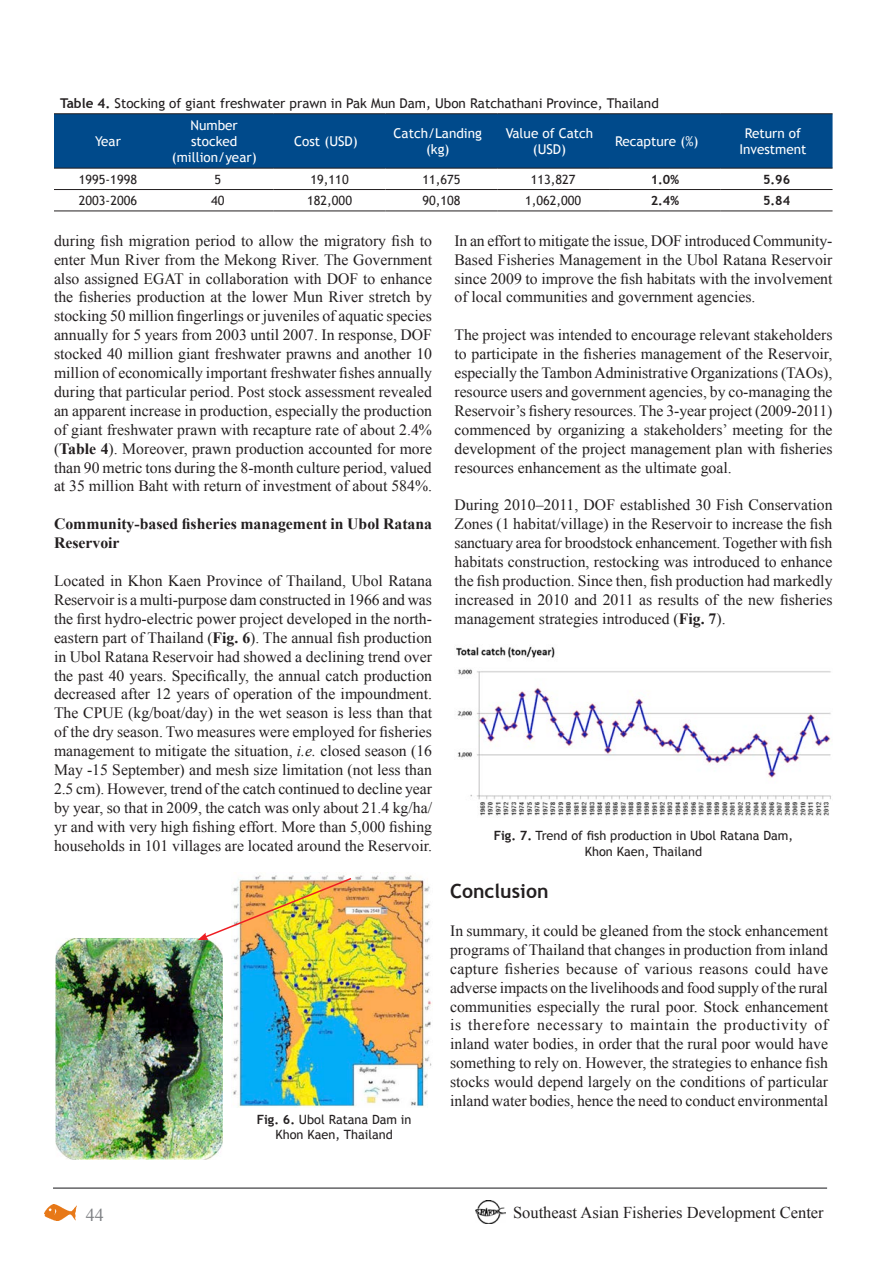
<style>
.page{position:relative;width:893px;height:1263px;background:#fff}
.page>*{position:absolute;margin:0;border:0;box-sizing:border-box;transform-origin:0 0}
.Headline{font:700 19.5px "Trebuchet MS";color:#231f20}
.t1{font:18px "Times New Roman";color:#808285}
.t2{font:16.5px "Times New Roman";color:#231f20}
.Text{font:15.75px/18.9px "Times New Roman";color:#231f20;text-align:justify}
.Text-2{font:700 15.75px/18.9px "Times New Roman";color:#231f20}
.box{font:13.5px/16.2px "Trebuchet MS";color:#fff;text-align:center}
.Box{font:13.5px "Trebuchet MS";color:#231f20}
.Box-2{font:13.5px "Trebuchet MS";color:#fff}
.box-2{font:12.75px/15.3px "Trebuchet MS";color:#231f20;text-align:center}
.Box-3{font:12.75px/15.3px "Trebuchet MS";color:#231f20;text-align:center}
.box-3{font:700 12.75px "Trebuchet MS";color:#231f20}
.s1{font-weight:700}
.s2{font-style:italic}
</style>
<div class="page">
<img style="left:45px;top:1205px;width:32px;height:16px">
<img style="left:475px;top:1200px;width:31px;height:23px">
<hr style="left:53px;top:1187px;width:774px;height:2px;background:#636366">
<img style="left:57px;top:939px;width:164px;height:219px">
<div style="left:54px;top:936px;width:170px;height:225px;border:2px solid #fff"></div>
<img style="left:233px;top:875px;width:199px;height:232px">
<img style="left:197px;top:877px;width:156px;height:63px">
<div style="left:54px;top:114px;width:778px;height:54px;background:#004a8b"></div>
<hr style="left:54px;top:113px;width:108px;height:1px;background:#231f20">
<hr style="left:162px;top:113px;width:112px;height:1px;background:#231f20">
<hr style="left:274px;top:113px;width:111px;height:1px;background:#231f20">
<hr style="left:385px;top:113px;width:112px;height:1px;background:#231f20">
<hr style="left:497px;top:113px;width:112px;height:1px;background:#231f20">
<hr style="left:609px;top:113px;width:112px;height:1px;background:#231f20">
<hr style="left:721px;top:113px;width:111px;height:1px;background:#231f20">
<hr style="left:54px;top:168px;width:108px;height:1px;background:#231f20">
<hr style="left:162px;top:168px;width:112px;height:1px;background:#231f20">
<hr style="left:274px;top:168px;width:111px;height:1px;background:#231f20">
<hr style="left:385px;top:168px;width:112px;height:1px;background:#231f20">
<hr style="left:497px;top:168px;width:112px;height:1px;background:#231f20">
<hr style="left:609px;top:168px;width:112px;height:1px;background:#231f20">
<hr style="left:721px;top:168px;width:111px;height:1px;background:#231f20">
<hr style="left:54px;top:189px;width:108px;height:1px;background:#231f20">
<hr style="left:162px;top:189px;width:112px;height:1px;background:#231f20">
<hr style="left:274px;top:189px;width:111px;height:1px;background:#231f20">
<hr style="left:385px;top:189px;width:112px;height:1px;background:#231f20">
<hr style="left:497px;top:189px;width:112px;height:1px;background:#231f20">
<hr style="left:609px;top:189px;width:112px;height:1px;background:#231f20">
<hr style="left:721px;top:189px;width:111px;height:1px;background:#231f20">
<hr style="left:54px;top:211px;width:108px;height:1px;background:#231f20">
<hr style="left:162px;top:211px;width:112px;height:1px;background:#231f20">
<hr style="left:274px;top:211px;width:111px;height:1px;background:#231f20">
<hr style="left:385px;top:211px;width:112px;height:1px;background:#231f20">
<hr style="left:497px;top:211px;width:112px;height:1px;background:#231f20">
<hr style="left:609px;top:211px;width:112px;height:1px;background:#231f20">
<hr style="left:721px;top:211px;width:111px;height:1px;background:#231f20">
<img style="left:456px;top:646px;width:375px;height:170px">
<p class="Box" style="left:60px;top:95px;width:600px"><span class="s1">Table 4.</span> Stocking of giant freshwater prawn in Pak Mun Dam, Ubon Ratchathani Province, Thailand</p>
<p class="Box-2" style="left:95px;top:133px;width:27px">Year</p>
<p class="box" style="left:172px;top:117px;width:86px">Number stocked (million/year)</p>
<p class="box" style="left:294px;top:133px;width:65px">Cost (USD)</p>
<p class="box" style="left:393px;top:125px;width:90px">Catch/Landing (kg)</p>
<p class="box" style="left:506px;top:125px;width:89px">Value of Catch (USD)</p>
<p class="box" style="left:615px;top:133px;width:85px">Recapture (%)</p>
<p class="box" style="left:739px;top:125px;width:69px">Return of<br>Investment</p>
<p class="box-2" style="left:79px;top:172px;width:60px">1995-1998</p>
<p class="box-2" style="left:215px;top:172px;width:8px">5</p>
<p class="box-2" style="left:311px;top:172px;width:40px">19,110</p>
<p class="box-2" style="left:422px;top:172px;width:40px">11,675</p>
<p class="box-2" style="left:531px;top:172px;width:46px">113,827</p>
<p class="box-3" style="left:651px;top:171px;width:30px">1.0%</p>
<p class="box-3" style="left:763px;top:171px;width:29px">5.96</p>
<p class="box-2" style="left:79px;top:193px;width:60px">2003-2006</p>
<p class="box-2" style="left:211px;top:193px;width:15px">40</p>
<p class="box-2" style="left:307px;top:193px;width:46px">182,000</p>
<p class="box-2" style="left:422px;top:193px;width:40px">90,108</p>
<p class="box-2" style="left:525px;top:193px;width:58px">1,062,000</p>
<p class="box-3" style="left:651px;top:192px;width:30px">2.4%</p>
<p class="box-3" style="left:763px;top:192px;width:29px">5.84</p>
<p class="Text" style="left:54px;top:231px;width:380px">during fish migration period to allow the migratory fish to enter Mun River from the Mekong River. The Government also assigned EGAT in collaboration with DOF to enhance the fisheries production at the lower Mun River stretch by stocking 50 million fingerlings or juveniles of aquatic species annually for 5 years from 2003 until 2007. In response, DOF stocked 40 million giant freshwater prawns and another 10 million of economically important freshwater fishes annually during that particular period. Post stock assessment revealed an apparent increase in production, especially the production of giant freshwater prawn with recapture rate of about 2.4% (<span class="s1">Table 4</span>). Moreover, prawn production accounted for more than 90 metric tons during the 8-month culture period, valued at 35 million Baht with return of investment of about 584%.</p>
<p class="Text-2" style="left:54px;top:514px;width:380px">Community-based fisheries management in Ubol Ratana<br>Reservoir</p>
<p class="Text" style="left:54px;top:571px;width:380px">Located in Khon Kaen Province of Thailand, Ubol Ratana Reservoir is a multi-purpose dam constructed in 1966 and was the first hydro-electric power project developed in the north&shy;eastern part of Thailand (<span class="s1">Fig. 6</span>). The annual fish production in Ubol Ratana Reservoir had showed a declining trend over the past 40 years. Specifically, the annual catch production decreased after 12 years of operation of the impoundment.<br>The CPUE (kg/boat/day) in the wet season is less than that of the dry season. Two measures were employed for fisheries management to mitigate the situation, <span class="s2">i.e.</span> closed season (16<br>May -15 September) and mesh size limitation (not less than 2.5 cm). However, trend of the catch continued to decline year by year, so that in 2009, the catch was only about 21.4 kg/ha/ yr and with very high fishing effort. More than 5,000 fishing households in 101 villages are located around the Reservoir.</p>
<p class="box-2" style="left:257px;top:1112px;width:156px"><span class="s1">Fig. 6.</span> Ubol Ratana Dam in<br>Khon Kaen, Thailand</p>
<p class="Text" style="left:454px;top:231px;width:380px">In an effort to mitigate the issue, DOF introduced Community-Based Fisheries Management in the Ubol Ratana Reservoir since 2009 to improve the fish habitats with the involvement of local communities and government agencies.</p>
<p class="Text" style="left:454px;top:325px;width:380px">The project was intended to encourage relevant stakeholders to participate in the fisheries management of the Reservoir, especially the Tambon Administrative Organizations (TAOs), resource users and government agencies, by co-managing the Reservoir’s fishery resources. The 3-year project (2009-2011) commenced by organizing a stakeholders’ meeting for the development of the project management plan with fisheries resources enhancement as the ultimate goal.</p>
<p class="Text" style="left:454px;top:495px;width:380px">During 2010–2011, DOF established 30 Fish Conservation Zones (1 habitat/village) in the Reservoir to increase the fish sanctuary area for broodstock enhancement. Together with fish habitats construction, restocking was introduced to enhance the fish production. Since then, fish production had markedly increased in 2010 and 2011 as results of the new fisheries management strategies introduced (<span class="s1">Fig. 7</span>).</p>
<p class="Box-3" style="left:494px;top:828px;width:301px"><span class="s1">Fig. 7.</span> Trend of fish production in Ubol Ratana Dam,<br>Khon Kaen, Thailand</p>
<p class="Headline" style="left:450px;top:879px;width:100px">Conclusion</p>
<p class="Text" style="left:450px;top:921px;width:380px">In summary, it could be gleaned from the stock enhancement programs of Thailand that changes in production from inland capture fisheries because of various reasons could have adverse impacts on the livelihoods and food supply of the rural communities especially the rural poor. Stock enhancement is therefore necessary to maintain the productivity of inland water bodies, in order that the rural poor would have something to rely on. However, the strategies to enhance fish stocks would depend largely on the conditions of particular inland water bodies, hence the need to conduct environmental</p>
<p class="t1" style="left:86px;top:1202px;width:20px">44</p>
<p class="t2" style="left:513px;top:1201px;width:312px">Southeast Asian Fisheries Development Center</p>
</div>
